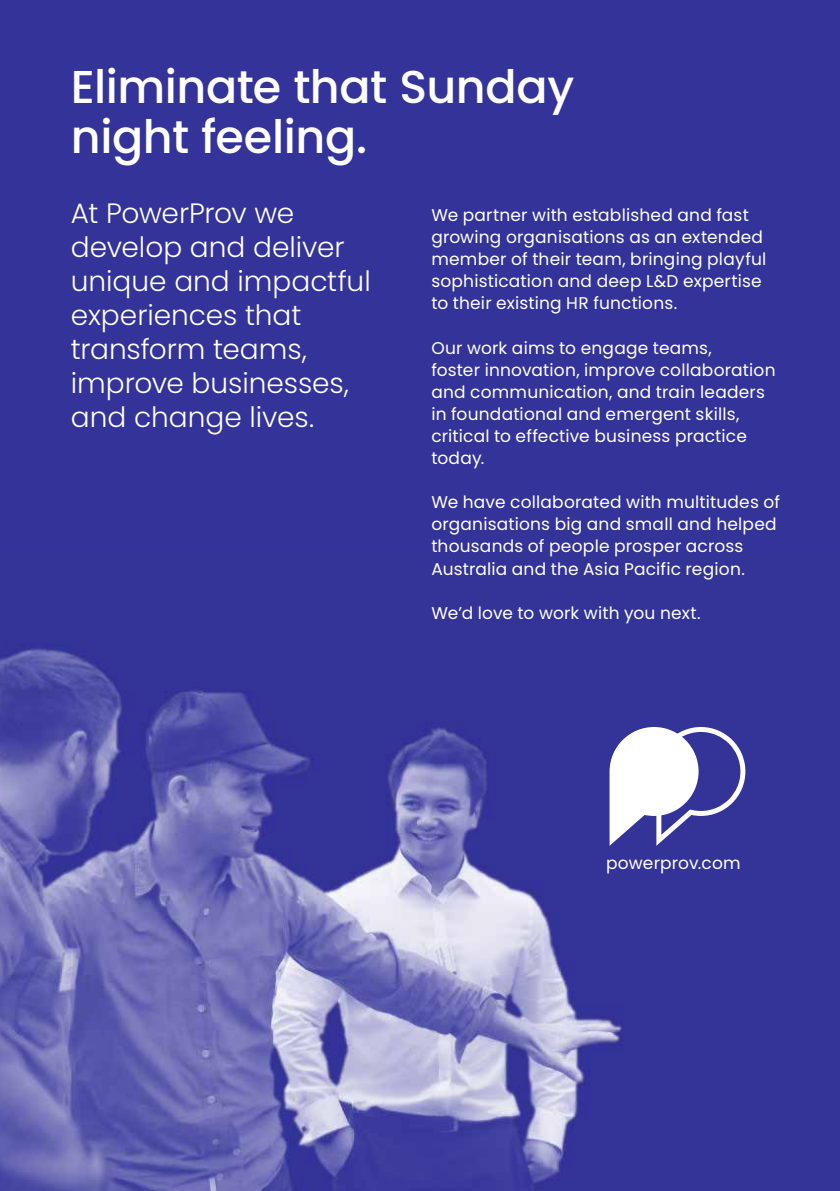
<style>
.page{position:relative;width:840px;height:1191px;background:#fff}
.page>*{position:absolute;margin:0;border:0;box-sizing:border-box;transform-origin:0 0}
.t1{font:500 46px/50px "Poppins";letter-spacing:-.01em;color:#fff}
.t2{font:300 28px/34px "Poppins";color:#fff}
.t3{font:17px/22px "Poppins";letter-spacing:.01em;color:#fff}
</style>
<div class="page">
<div style="left:0;top:0;width:839px;height:1191px;background:#339"></div>
<img style="left:0;top:643px;width:746px;height:548px">
<svg style="left:609px;top:727px;width:136px;height:118px"></svg>
<h1 class="t1" style="left:71px;top:62px;width:504px">Eliminate that Sunday night feeling.</h1>
<h2 class="t2" style="left:71px;top:196px;width:301px">At PowerProv we develop and deliver unique and impactful experiences that transform teams, improve businesses, and change lives.</h2>
<p class="t3" style="left:431px;top:204px;width:336px">We partner with established and fast growing organisations as an extended member of their team, bringing playful sophistication and deep L&amp;D expertise to their existing HR functions.</p>
<p class="t3" style="left:431px;top:337px;width:345px">Our work aims to engage teams,<br>foster innovation, improve collaboration and communication, and train leaders in foundational and emergent skills, critical to effective business practice today.</p>
<p class="t3" style="left:431px;top:491px;width:350px">We have collaborated with multitudes of organisations big and small and helped thousands of people prosper across Australia and the Asia Pacific region.</p>
<p class="t3" style="left:431px;top:602px;width:271px">We’d love to work with you next.</p>
<p class="t3" style="left:605px;top:852px;width:136px">powerprov.com</p>
</div>
